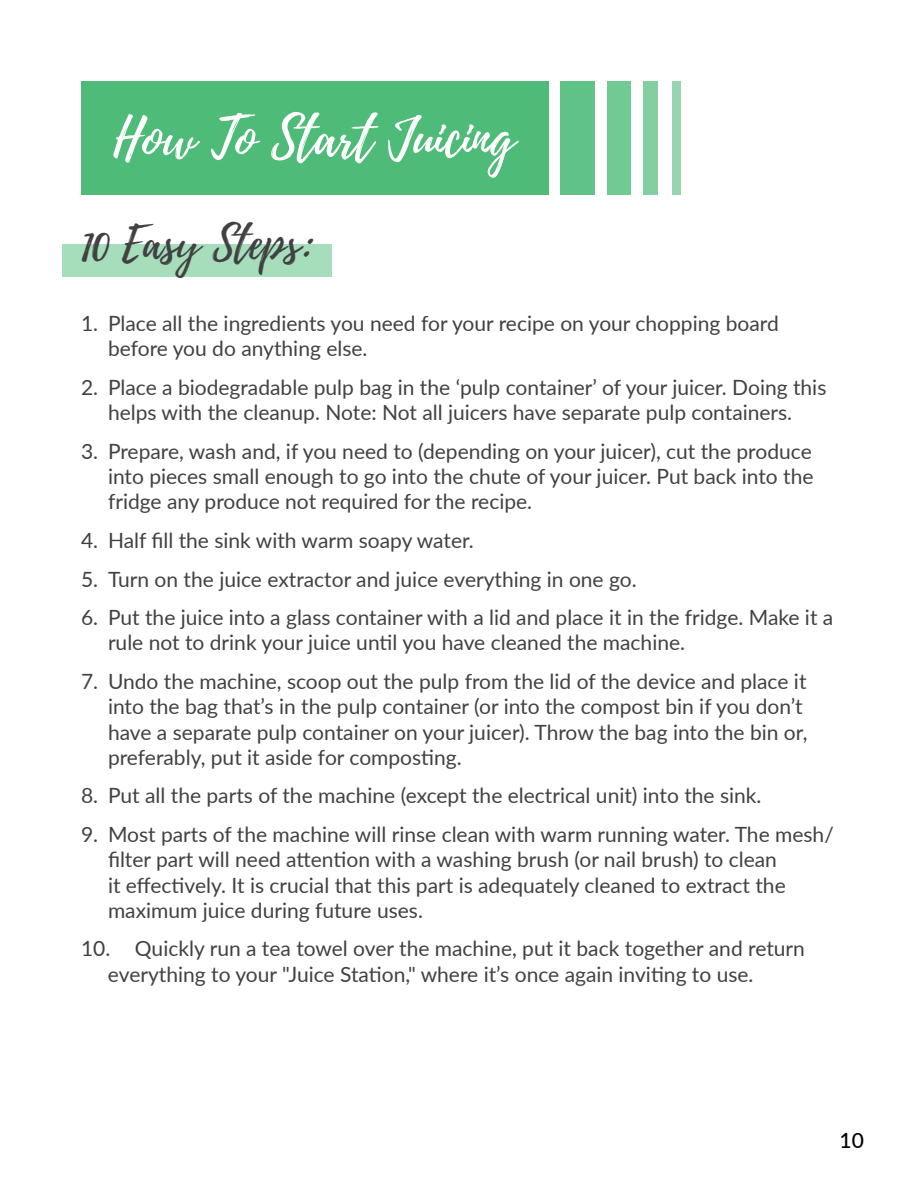
<style>
.page{position:relative;width:918px;height:1188px;background:#fff}
.page>*{position:absolute;margin:0;border:0;box-sizing:border-box;transform-origin:0 0}
.t1{font:54px "Playlist Script";color:#fff}
.t2{font:45px "Playlist Script";color:#414042}
.t3{font:21px/25.2px "Lato";color:#414042}
.t4{font:500 21px "Lato";color:#000}
</style>
<div class="page">
<div style="left:81px;top:81px;width:468px;height:113px;background:#4ebb78"></div>
<div style="left:561px;top:81px;width:34px;height:113px;background:#60c286"></div>
<div style="left:608px;top:81px;width:23px;height:113px;background:#71c993"></div>
<div style="left:644px;top:81px;width:14px;height:113px;background:#83cfa0"></div>
<div style="left:672px;top:81px;width:8px;height:113px;background:#95d6ae"></div>
<div style="left:62px;top:244px;width:270px;height:33px;background:#a6ddbb"></div>
<h1 class="t1" style="left:113px;top:99px;width:403px">How To Start Juicing</h1>
<h2 class="t2" style="left:81px;top:211px;width:235px">10 Easy Steps:</h2>
<p class="t3" style="left:108px;top:310px;width:672px;text-indent:-27px">1. Place all the ingredients you need for your recipe on your chopping board before you do anything else.</p>
<p class="t3" style="left:81px;top:374px;width:747px;text-align:center">2. Place a biodegradable pulp bag in the ‘pulp container’ of your juicer. Doing this helps with the cleanup. Note: Not all juicers have separate pulp containers.</p>
<p class="t3" style="left:108px;top:438px;width:707px;text-align:justify;text-indent:-27px">3. Prepare, wash and, if you need to (depending on your juicer), cut the produce into pieces small enough to go into the chute of your juicer. Put back into the fridge any produce not required for the recipe.</p>
<p class="t3" style="left:81px;top:527px;width:394px">4. Half fill the sink with warm soapy water.</p>
<p class="t3" style="left:81px;top:565px;width:557px">5. Turn on the juice extractor and juice everything in one go.</p>
<p class="t3" style="left:108px;top:604px;width:727px;text-indent:-27px">6. Put the juice into a glass container with a lid and place it in the fridge. Make it a rule not to drink your juice until you have cleaned the machine.</p>
<p class="t3" style="left:108px;top:668px;width:701px;text-indent:-27px">7. Undo the machine, scoop out the pulp from the lid of the device and place it into the bag that’s in the pulp container (or into the compost bin if you don’t have a separate pulp container on your juicer). Throw the bag into the bin or, preferably, put it aside for composting.</p>
<p class="t3" style="left:81px;top:782px;width:682px">8. Put all the parts of the machine (except the electrical unit) into the sink.</p>
<p class="t3" style="left:108px;top:821px;width:727px;text-indent:-27px">9. Most parts of the machine will rinse clean with warm running water. The mesh/ filter part will need attention with a washing brush (or nail brush) to clean<br>it effectively. It is crucial that this part is adequately cleaned to extract the maximum juice during future uses.</p>
<p class="t3" style="left:108px;top:935px;width:698px;text-indent:-27px">10. Quickly run a tea towel over the machine, put it back together and return everything to your "Juice Station," where it’s once again inviting to use.</p>
<p class="t4" style="left:840px;top:1125px;width:26px">10</p>
</div>
